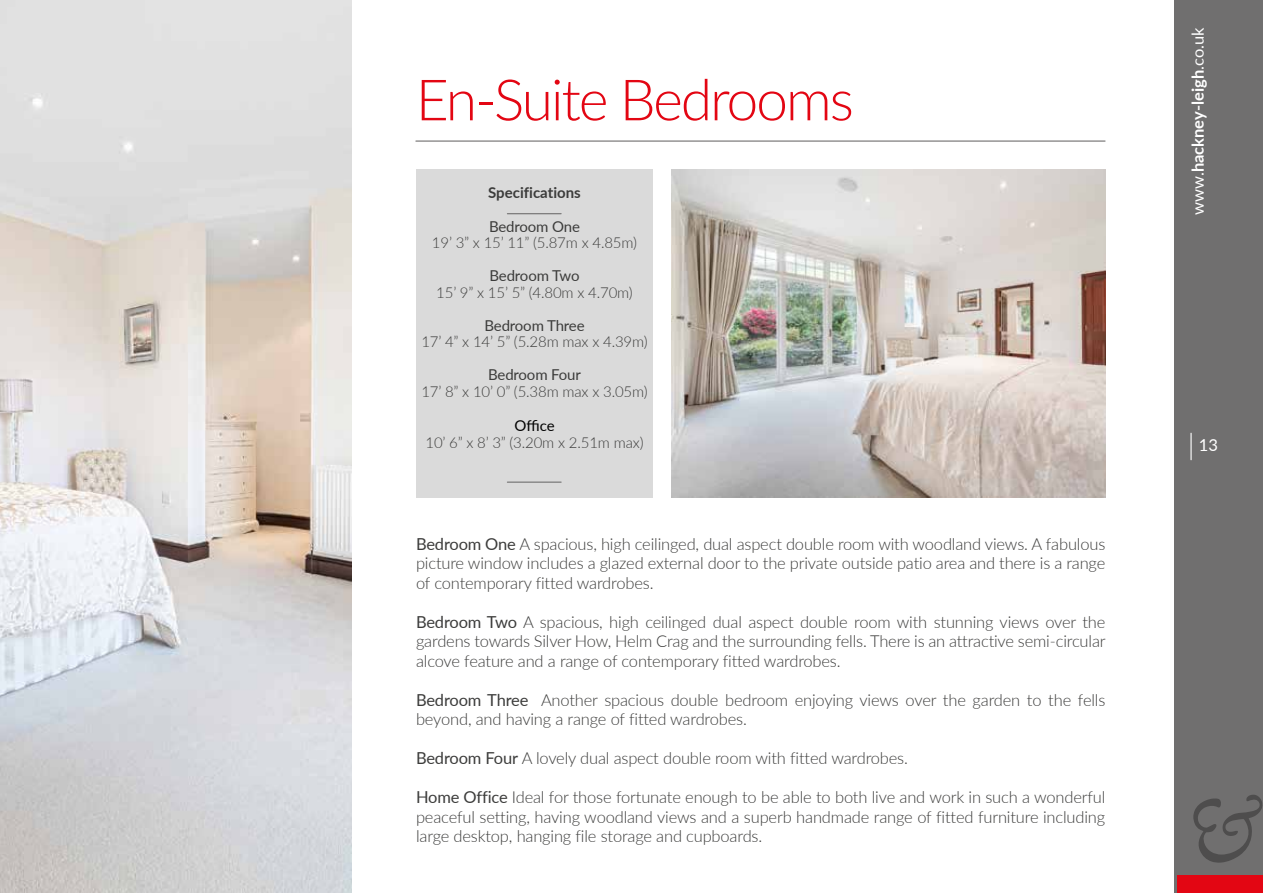
<style>
.page{position:relative;width:1263px;height:893px;background:#fff}
.page>*{position:absolute;margin:0;border:0;box-sizing:border-box;transform-origin:0 0}
.t1{font:300 57px "Lato";letter-spacing:-.035em;color:#e30613}
.t2{font:300 16.5px/19.5px "Lato";letter-spacing:-.01em;color:#3c3c3b;text-align:justify}
.t3{font:700 16.5px "Lato";color:#fff}
.t4{font:16.5px "Lato";color:#fff}
.t5{font:300 15px "Lato";letter-spacing:-.01em;color:#3c3c3b}
.t6{font:15px "Lato";letter-spacing:-.01em;color:#3c3c3b}
.t7{font:700 15px "Lato";color:#3c3c3b}
.t8{font:15px "Lato";color:#000}
.s1{font-weight:400}
</style>
<div class="page">
<hr style="left:416px;top:141px;width:689px;height:1px;background:#706f6f">
<div style="left:417px;top:170px;width:236px;height:328px;background:#dadada"></div>
<hr style="left:507px;top:213px;width:54px;height:1px;background:#706f6f">
<hr style="left:507px;top:482px;width:54px;height:1px;background:#706f6f">
<div style="left:1175px;top:0;width:88px;height:893px;background:#706f6f"></div>
<div style="left:1178px;top:876px;width:85px;height:17px;background:#e30613"></div>
<svg style="left:1193px;top:795px;width:69px;height:68px"></svg>
<svg style="left:1190px;top:433px;width:1px;height:27px"></svg>
<img style="left:671px;top:169px;width:435px;height:328px">
<img style="left:0;top:0;width:351px;height:893px">
<h1 class="t1" style="left:416px;top:60px;width:440px">En-Suite Bedrooms</h1>
<p class="t7" style="left:488px;top:182px;width:94px">Specifications</p>
<p class="t6" style="left:489px;top:216px;width:92px">Bedroom One</p>
<p class="t5" style="left:432px;top:233px;width:207px">19’ 3” x 15’ 11” (5.87m x 4.85m)</p>
<p class="t6" style="left:489px;top:265px;width:92px">Bedroom Two</p>
<p class="t5" style="left:436px;top:282px;width:198px">15’ 9” x 15’ 5” (4.80m x 4.70m)</p>
<p class="t6" style="left:484px;top:315px;width:102px">Bedroom Three</p>
<p class="t5" style="left:421px;top:332px;width:228px">17’ 4” x 14’ 5” (5.28m max x 4.39m)</p>
<p class="t6" style="left:488px;top:364px;width:94px">Bedroom Four</p>
<p class="t5" style="left:421px;top:381px;width:228px">17’ 8” x 10’ 0” (5.38m max x 3.05m)</p>
<p class="t8" style="left:514px;top:415px;width:42px">Office</p>
<p class="t5" style="left:425px;top:432px;width:220px">10’ 6” x 8’ 3” (3.20m x 2.51m max)</p>
<p class="t2" style="left:416px;top:533px;width:691px"><span class="s1">Bedroom One</span> A spacious, high ceilinged, dual aspect double room with woodland views. A fabulous picture window includes a glazed external door to the private outside patio area and there is a range of contemporary fitted wardrobes.</p>
<p class="t2" style="left:416px;top:611px;width:691px"><span class="s1">Bedroom Two</span> A spacious, high ceilinged dual aspect double room with stunning views over the gardens towards Silver How, Helm Crag and the surrounding fells. There is an attractive semi-circular alcove feature and a range of contemporary fitted wardrobes.</p>
<p class="t2" style="left:416px;top:690px;width:691px"><span class="s1">Bedroom Three</span> Another spacious double bedroom enjoying views over the garden to the fells beyond, and having a range of fitted wardrobes.</p>
<p class="t2" style="left:416px;top:748px;width:493px"><span class="s1">Bedroom Four</span> A lovely dual aspect double room with fitted wardrobes.</p>
<p class="t2" style="left:416px;top:787px;width:691px"><span class="s1">Home Office</span> Ideal for those fortunate enough to be able to both live and work in such a wonderful peaceful setting, having woodland views and a superb handmade range of fitted furniture including large desktop, hanging file storage and cupboards.</p>
<p class="t3" style="left:1186px;top:215px;width:189px;rotate:-90deg"><span class="s1">www.</span>hackney-leigh<span class="s1">.co.uk</span></p>
<p class="t4" style="left:1199px;top:433px;width:21px">13</p>
</div>
